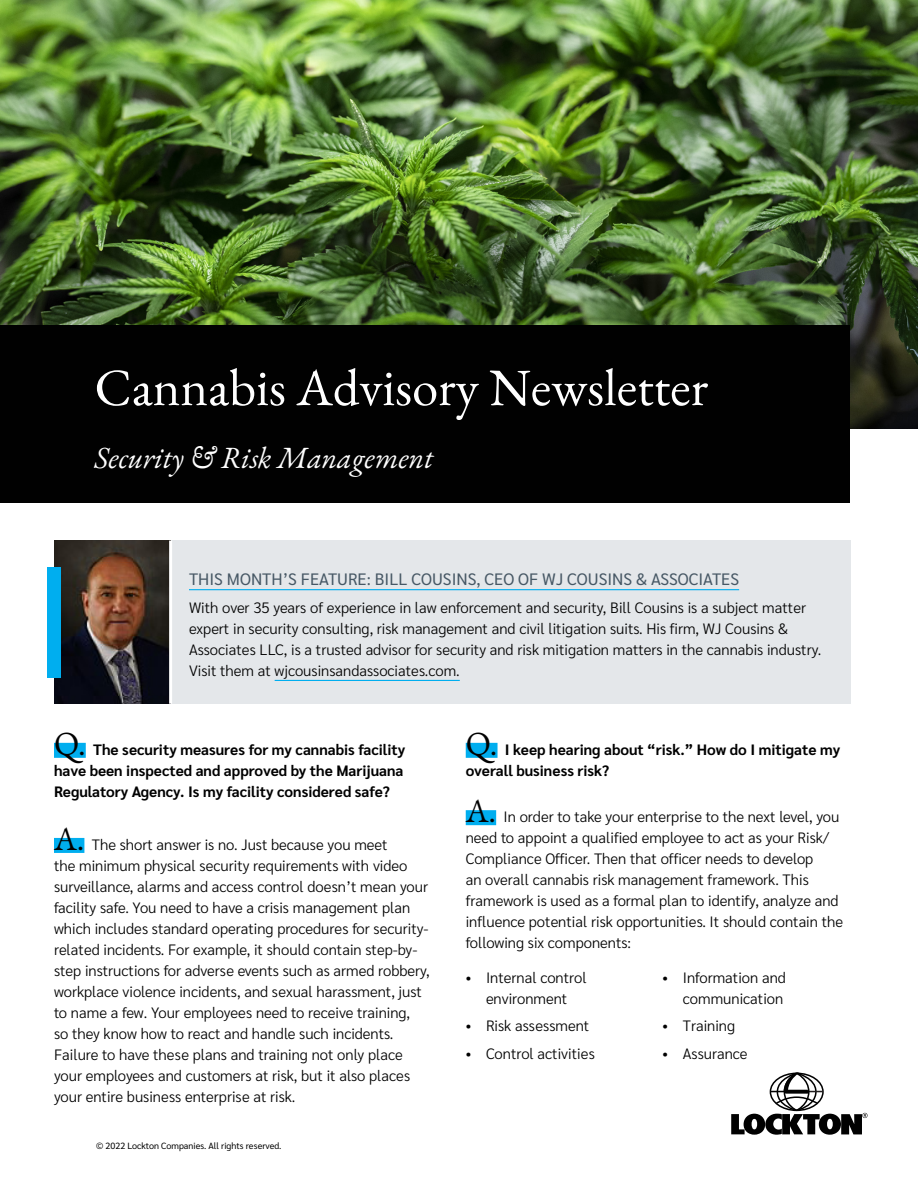
<style>
.page{position:relative;width:918px;height:1188px;background:#fff}
.page>*{position:absolute;margin:0;border:0;box-sizing:border-box;transform-origin:0 0}
.t1{font:52.5px "EB Garamond";color:#fff}
.t2{font:italic 30px "EB Garamond";color:#fff}
.Header__Charts__Tabl{font:16.5px "Sarabun";color:#475865}
.Body_Text_Print{font:300 15px/21px "Sarabun";color:#010101}
.RFP_Question_Number{font:300 15px/21px "Sarabun";color:#010101}
.Body_Text_Print-2{font:700 15px/21px "Sarabun";color:#010101}
.RFP_Question_Number-2{font:700 15px/21px "Sarabun";color:#010101}
.t3{font:9px "Sarabun";color:#010101}
.s1{font-family:"EB Garamond";font-weight:400;font-size:33px}
</style>
<div class="page">
<svg style="left:731px;top:1072px;width:137px;height:63px"></svg>
<img style="left:0;top:0;width:918px;height:428px">
<div style="left:0;top:325px;width:850px;height:177px;background:#010101"></div>
<div style="left:54px;top:743px;width:32px;height:15px;background:#00aeef"></div>
<div style="left:54px;top:838px;width:30px;height:15px;background:#00aeef"></div>
<div style="left:466px;top:743px;width:32px;height:15px;background:#00aeef"></div>
<div style="left:466px;top:810px;width:30px;height:15px;background:#00aeef"></div>
<div style="left:54px;top:541px;width:796px;height:163px;background:#e4e7ea"></div>
<hr style="left:189px;top:589px;width:550px;height:1px;background:#00aeef">
<hr style="left:275px;top:680px;width:185px;height:1px;background:#00aeef">
<img style="left:54px;top:541px;width:115px;height:163px">
<div style="left:47px;top:567px;width:14px;height:110px;background:#00aeef"></div>
<hr style="left:169px;top:541px;width:3px;height:163px;background:#fff">
<h1 class="t1" style="left:94px;top:353px;width:615px">Cannabis Advisory Newsletter</h1>
<h2 class="t2" style="left:94px;top:438px;width:340px">Security &amp; Risk Management</h2>
<p class="Header__Charts__Tabl" style="left:189px;top:570px;width:552px">THIS MONTH’S FEATURE: BILL COUSINS, CEO OF WJ COUSINS &amp; ASSOCIATES</p>
<p class="Body_Text_Print" style="left:189px;top:597px;width:634px">With over 35 years of experience in law enforcement and security, Bill Cousins is a subject matter expert in security consulting, risk management and civil litigation suits. His firm, WJ Cousins &amp; Associates LLC, is a trusted advisor for security and risk mitigation matters in the cannabis industry.<br>Visit them at wjcousinsandassociates.com.</p>
<p class="Body_Text_Print-2" style="left:54px;top:739px;width:353px"><span class="s1">Q.</span> The security measures for my cannabis facility have been inspected and approved by the Marijuana<br>Regulatory Agency. Is my facility considered safe?</p>
<p class="Body_Text_Print" style="left:54px;top:834px;width:377px"><span class="s1">A.</span> The short answer is no. Just because you meet<br>the minimum physical security requirements with video surveillance, alarms and access control doesn’t mean your facility safe. You need to have a crisis management plan which includes standard operating procedures for security&shy;related incidents. For example, it should contain step-by&shy;step instructions for adverse events such as armed robbery, workplace violence incidents, and sexual harassment, just to name a few. Your employees need to receive training,<br>so they know how to react and handle such incidents.<br>Failure to have these plans and training not only place your employees and customers at risk, but it also places your entire business enterprise at risk.</p>
<p class="t3" style="left:96px;top:1140px;width:187px">© 2022 Lockton Companies. All rights reserved.</p>
<p class="RFP_Question_Number-2" style="left:466px;top:739px;width:376px"><span class="s1">Q.</span> I keep hearing about “risk.” How do I mitigate my overall business risk?</p>
<p class="RFP_Question_Number" style="left:466px;top:807px;width:379px"><span class="s1">A.</span> In order to take your enterprise to the next level, you need to appoint a qualified employee to act as your Risk/ Compliance Officer. Then that officer needs to develop<br>an overall cannabis risk management framework. This framework is used as a formal plan to identify, analyze and influence potential risk opportunities. It should contain the following six components:</p>
<p class="Body_Text_Print" style="left:466px;top:967px;width:122px;text-align:center">• Internal control environment</p>
<p class="Body_Text_Print" style="left:466px;top:1016px;width:125px">• Risk assessment</p>
<p class="Body_Text_Print" style="left:466px;top:1044px;width:131px">• Control activities</p>
<p class="Body_Text_Print" style="left:663px;top:967px;width:125px;text-align:right">• Information and communication</p>
<p class="Body_Text_Print" style="left:663px;top:1016px;width:74px">• Training</p>
<p class="Body_Text_Print" style="left:663px;top:1044px;width:86px">• Assurance</p>
</div>
